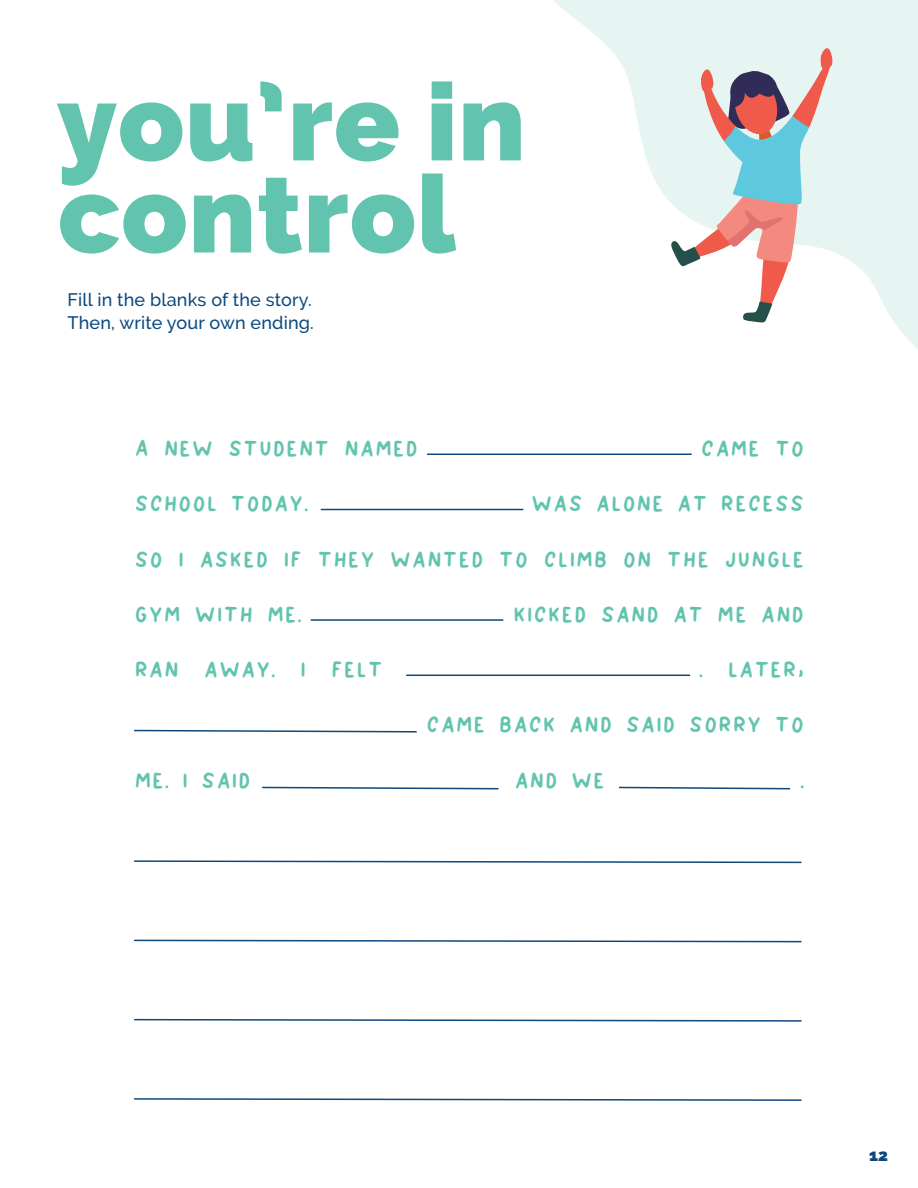
<style>
.page{position:relative;width:918px;height:1188px;background:#fff}
.page>*{position:absolute;margin:0;border:0;box-sizing:border-box;transform-origin:0 0}
.t1{font:800 108.15px/92.1px "Raleway";letter-spacing:.01em;color:#62c4af}
.t2{font:22.5px "IRONHIDES Regular";color:#62c4af}
.t3{font:22.5px "Myriad Pro";color:#62c4af}
.t4{font:500 18px/23.4px "Raleway";letter-spacing:.01em;color:#0a487e}
.t5{font:900 16.5px "Raleway";color:#0a487e}
.s1{font-family:"Myriad Pro"}
</style>
<div class="page">
<svg style="left:529px;top:0;width:389px;height:454px"></svg>
<hr style="left:427px;top:454px;width:265px;height:1px;background:#0a487e">
<hr style="left:321px;top:509px;width:202px;height:1px;background:#0a487e">
<hr style="left:311px;top:619px;width:192px;height:2px;background:#0a487e">
<hr style="left:406px;top:675px;width:284px;height:1px;background:#0a487e">
<svg style="left:134px;top:729px;width:283px;height:4px"></svg>
<svg style="left:134px;top:860px;width:668px;height:4px"></svg>
<svg style="left:134px;top:939px;width:668px;height:4px"></svg>
<svg style="left:134px;top:1018px;width:668px;height:4px"></svg>
<svg style="left:134px;top:1098px;width:668px;height:3px"></svg>
<svg style="left:262px;top:786px;width:237px;height:4px"></svg>
<svg style="left:619px;top:786px;width:171px;height:4px"></svg>
<svg style="left:669px;top:41px;width:166px;height:282px"></svg>
<h1 class="t1" style="left:58px;top:77px;width:469px">you’re in control</h1>
<p class="t4" style="left:68px;top:288px;width:248px">Fill in the blanks of the story.<br>Then, write your own ending.</p>
<p class="t2" style="left:134px;top:435px;width:286px">A NEW STUDENT NAMED</p>
<p class="t2" style="left:701px;top:435px;width:106px">CAME TO</p>
<p class="t2" style="left:134px;top:491px;width:176px">SCHOOL TODAY<span class="s1">.</span></p>
<p class="t2" style="left:531px;top:491px;width:275px">WAS ALONE AT RECESS</p>
<p class="t2" style="left:134px;top:546px;width:672px">SO I ASKED IF THEY WANTED TO CLIMB ON THE JUNGLE</p>
<p class="t2" style="left:134px;top:601px;width:169px">GYM WITH ME<span class="s1">.</span></p>
<p class="t2" style="left:513px;top:601px;width:293px">KICKED SAND AT ME AND</p>
<p class="t2" style="left:134px;top:656px;width:251px">RAN AWAY<span class="s1">.</span> I FELT</p>
<p class="t2" style="left:699px;top:656px;width:108px"><span class="s1">.</span> LATER,</p>
<p class="t2" style="left:426px;top:712px;width:380px">CAME BACK AND SAID SORRY TO</p>
<p class="t2" style="left:134px;top:767px;width:119px">ME<span class="s1">.</span> I SAID</p>
<p class="t2" style="left:514px;top:767px;width:93px">AND WE</p>
<p class="t3" style="left:800px;top:766px;width:6px">.</p>
<p class="t5" style="left:869px;top:1146px;width:20px">12</p>
</div>
